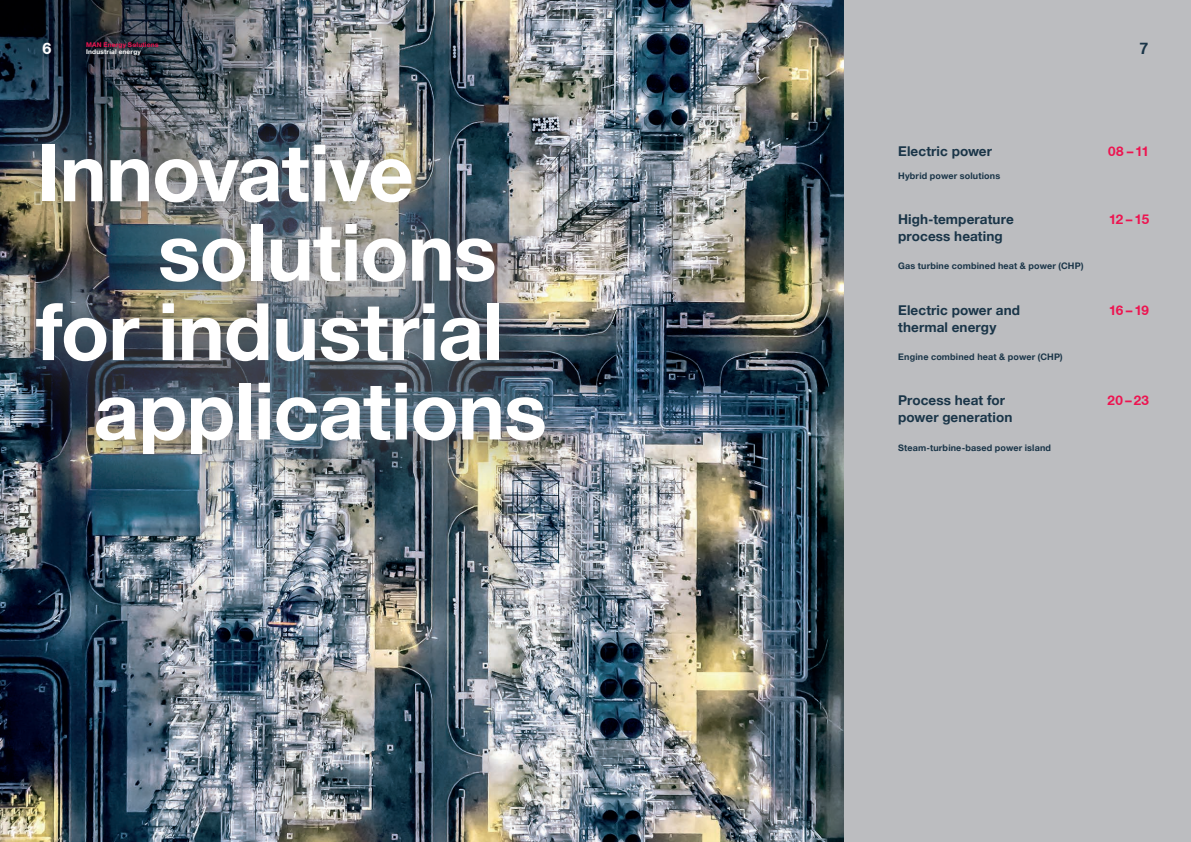
<style>
.page{position:relative;width:1191px;height:842px;background:#fff}
.page>*{position:absolute;margin:0;border:0;box-sizing:border-box;transform-origin:0 0}
.A4_11_Headline_2{font:700 79.4px "Man Global";letter-spacing:-.01em;color:#fff}
.A4_01_Page_number_le{font:700 16px "Man Global";color:#fff}
.A4_02_Page_number_ri{font:700 16px "Man Global";color:#1a3548}
.A4_20_Teaser_text{font:700 13.5px "Man Global";letter-spacing:.005em;color:#1a3548}
.A4_20_Teaser_text-2{font:700 13.5px "Man Global";letter-spacing:-.03em;color:#ed1450}
.A4_21_Copy{font:700 9px "Man Global";letter-spacing:.02em;color:#1a3548}
.A4_03_Running_title{font:700 6.5px "Man Global";letter-spacing:.03em;color:#ed1450}
.A4_04_Running_title{font:700 6.5px "Man Global";letter-spacing:.03em;color:#fff}
</style>
<div class="page">
<img style="left:0;top:0;width:844px;height:842px">
<div style="left:0;top:72px;width:618px;height:455px;background:#acadb1;opacity:.75"></div>
<div style="left:844px;top:0;width:347px;height:842px;background:#bcbdc0"></div>
<div style="left:30px;top:31px;width:33px;height:35px;background:#231f20;opacity:.5"></div>
<div style="left:69px;top:25px;width:105px;height:47px;background:#231f20;opacity:.75"></div>
<p class="A4_03_Running_title" style="left:86px;top:41px;width:74px">MAN Energy Solutions</p>
<p class="A4_04_Running_title" style="left:86px;top:48px;width:56px">Industrial energy</p>
<p class="A4_01_Page_number_le" style="left:43px;top:39px;width:10px">6</p>
<p class="A4_02_Page_number_ri" style="left:1139px;top:39px;width:10px">7</p>
<p class="A4_11_Headline_2" style="left:37px;top:127px;width:378px">Innovative</p>
<p class="A4_11_Headline_2" style="left:158px;top:207px;width:340px">solutions</p>
<p class="A4_11_Headline_2" style="left:36px;top:286px;width:469px">for industrial</p>
<p class="A4_11_Headline_2" style="left:94px;top:366px;width:455px">applications</p>
<p class="A4_20_Teaser_text" style="left:898px;top:143px;width:95px">Electric power</p>
<p class="A4_20_Teaser_text-2" style="left:1108px;top:143px;width:42px">08 – 11</p>
<p class="A4_21_Copy" style="left:898px;top:170px;width:103px">Hybrid power solutions</p>
<p class="A4_20_Teaser_text" style="left:898px;top:211px;width:117px">High-temperature</p>
<p class="A4_20_Teaser_text-2" style="left:1109px;top:211px;width:42px">12 – 15</p>
<p class="A4_20_Teaser_text" style="left:898px;top:228px;width:106px">process heating</p>
<p class="A4_21_Copy" style="left:898px;top:261px;width:187px">Gas turbine combined heat &amp; power (CHP)</p>
<p class="A4_20_Teaser_text" style="left:898px;top:302px;width:123px">Electric power and</p>
<p class="A4_20_Teaser_text-2" style="left:1108px;top:302px;width:42px">16 – 19</p>
<p class="A4_20_Teaser_text" style="left:898px;top:319px;width:100px">thermal energy</p>
<p class="A4_21_Copy" style="left:898px;top:352px;width:166px">Engine combined heat &amp; power (CHP)</p>
<p class="A4_20_Teaser_text" style="left:898px;top:393px;width:108px">Process heat for</p>
<p class="A4_20_Teaser_text-2" style="left:1107px;top:393px;width:43px">20 – 23</p>
<p class="A4_20_Teaser_text" style="left:898px;top:410px;width:116px">power generation</p>
<p class="A4_21_Copy" style="left:898px;top:442px;width:154px">Steam-turbine-based power island</p>
</div>
